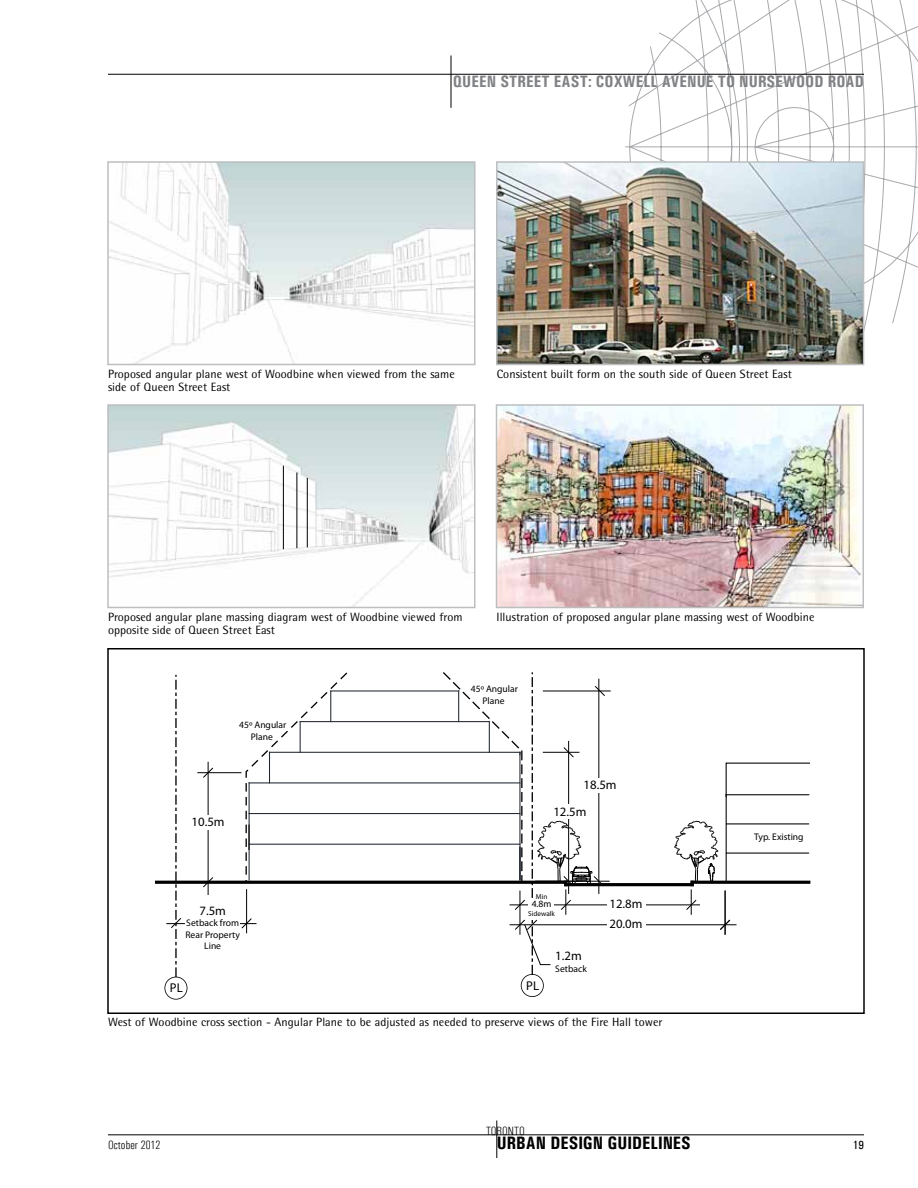
<style>
.page{position:relative;width:918px;height:1188px;background:#fff}
.page>*{position:absolute;margin:0;border:0;box-sizing:border-box;transform-origin:0 0}
.t1{font:700 18px "Univers Condensed";color:#000}
.t2{font:700 16.5px "Univers Condensed";letter-spacing:.005em;color:#808285}
.t3{font:12.75px/27.6px "Myriad Pro";color:#000}
.t4{font:12px/13.5px "Rotis Semi Sans";letter-spacing:.005em;color:#000}
.t5{font:300 condensed 12px "Univers";color:#000}
.t6{font:500 12px "Univers Condensed";color:#000}
.t7{font:9.6px/11.6px "Myriad Pro";color:#000;text-align:center}
.t8{font:7.2px "Myriad Pro";color:#000}
</style>
<div class="page">
<svg style="left:625px;top:0;width:293px;height:340px"></svg>
<hr style="left:108px;top:74px;width:756px;height:1px;background:#000">
<hr style="left:451px;top:55px;width:1px;height:53px;background:#000">
<hr style="left:108px;top:1135px;width:756px;height:1px;background:#000">
<hr style="left:497px;top:1120px;width:1px;height:38px;background:#000">
<div style="left:107px;top:648px;width:758px;height:366px;border:2px solid #000"></div>
<svg style="left:155px;top:672px;width:656px;height:328px"></svg>
<div style="left:528px;top:899px;width:26px;height:20px;background:#fff"></div>
<img style="left:499px;top:164px;width:362px;height:198px">
<div style="left:496px;top:161px;width:368px;height:204px;border:2px solid #bcbec0"></div>
<svg style="left:725px;top:762px;width:86px;height:36px"></svg>
<img style="left:110px;top:407px;width:363px;height:198px">
<div style="left:107px;top:404px;width:369px;height:204px;border:2px solid #bcbec0"></div>
<hr style="left:297px;top:473px;width:1px;height:75px;background:#000">
<hr style="left:307px;top:478px;width:1px;height:69px;background:#000">
<hr style="left:283px;top:466px;width:1px;height:83px;background:#000">
<img style="left:499px;top:407px;width:362px;height:198px">
<div style="left:496px;top:404px;width:368px;height:204px;border:2px solid #bcbec0"></div>
<img style="left:110px;top:164px;width:363px;height:198px">
<div style="left:107px;top:161px;width:369px;height:204px;border:2px solid #bcbec0"></div>
<h2 class="t2" style="left:453px;top:72px;width:413px">QUEEN STREET EAST: COXWELL AVENUE TO NURSEWOOD ROAD</h2>
<p class="t4" style="left:108px;top:367px;width:348px">Proposed angular plane west of Woodbine when viewed from the same side of Queen Street East</p>
<p class="t4" style="left:497px;top:367px;width:297px">Consistent built form on the south side of Queen Street East</p>
<p class="t4" style="left:108px;top:610px;width:356px">Proposed angular plane massing diagram west of Woodbine viewed from opposite side of Queen Street East</p>
<p class="t4" style="left:496px;top:610px;width:319px">Illustration of proposed angular plane massing west of Woodbine</p>
<p class="t7" style="left:239px;top:719px;width:49px">45º Angular<br>Plane</p>
<p class="t3" style="left:192px;top:808px;width:34px">10.5m</p>
<p class="t3" style="left:199px;top:897px;width:28px">7.5m</p>
<p class="t7" style="left:185px;top:917px;width:56px">Setback from<br>Rear Property<br>Line</p>
<p class="t3" style="left:170px;top:974px;width:14px">PL</p>
<p class="t7" style="left:471px;top:683px;width:49px">45º Angular<br>Plane</p>
<p class="t3" style="left:553px;top:770px;width:65px;text-indent:30px">18.5m<br>12.5m</p>
<p class="t8" style="left:536px;top:892px;width:13px">Min</p>
<p class="t7" style="left:532px;top:898px;width:21px">4.8m</p>
<p class="t8" style="left:528px;top:909px;width:28px">Sidewalk</p>
<p class="t3" style="left:526px;top:972px;width:14px">PL</p>
<p class="t3" style="left:555px;top:942px;width:28px">1.2m</p>
<p class="t7" style="left:555px;top:962px;width:33px">Setback</p>
<p class="t3" style="left:610px;top:890px;width:34px">12.8m</p>
<p class="t3" style="left:610px;top:910px;width:34px">20.0m</p>
<p class="t4" style="left:108px;top:1015px;width:556px">West of Woodbine cross section - Angular Plane to be adjusted as needed to preserve views of the Fire Hall tower</p>
<p class="t7" style="left:754px;top:831px;width:51px">Typ. Existing</p>
<p class="t5" style="left:486px;top:1124px;width:40px">TORONTO</p>
<h1 class="t1" style="left:497px;top:1132px;width:195px">URBAN DESIGN GUIDELINES</h1>
<p class="t5" style="left:108px;top:1138px;width:54px">October 2012</p>
<p class="t6" style="left:853px;top:1138px;width:13px">19</p>
</div>
